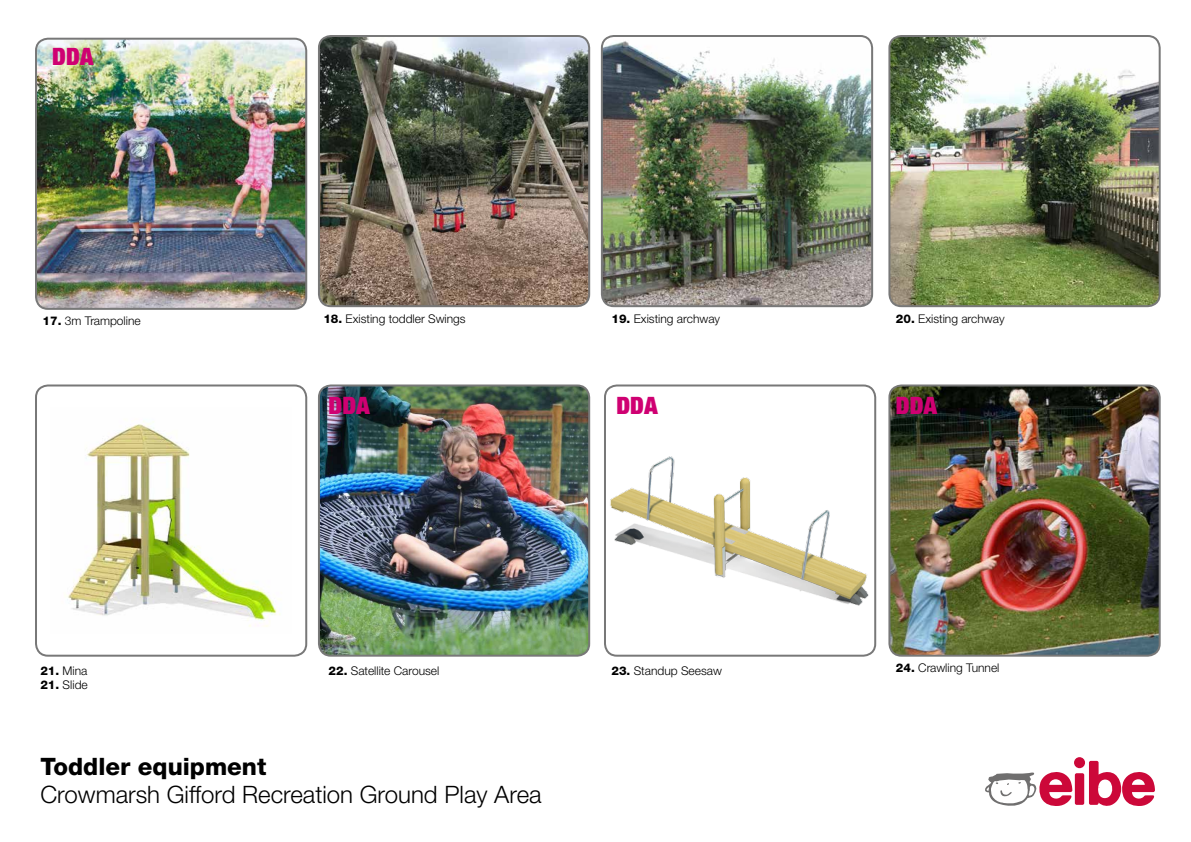
<style>
.page{position:relative;width:1191px;height:842px;background:#fff}
.page>*{position:absolute;margin:0;border:0;box-sizing:border-box;transform-origin:0 0}
.t1{font:300 24px "eibe Helvetica Neue";color:#000}
.t2{font:800 24px "eibe Helvetica Neue";color:#000}
.t3{font:900 condensed 24px "eibe Helvetica Neue";color:#cf0072}
.t4{font:300 12px "eibe Helvetica Neue";color:#000}
.s1{font-weight:800}
</style>
<div class="page">
<img style="left:67px;top:421px;width:213px;height:206px">
<div style="left:35px;top:384px;width:272px;height:273px;border:2px solid #787878;border-radius:12px"></div>
<img style="left:321px;top:387px;width:267px;height:267px">
<div style="left:318px;top:384px;width:272px;height:273px;border:2px solid #787878;border-radius:12px"></div>
<img style="left:610px;top:456px;width:259px;height:150px">
<div style="left:604px;top:384px;width:272px;height:273px;border:2px solid #787878;border-radius:12px"></div>
<img style="left:320px;top:36px;width:269px;height:270px">
<div style="left:318px;top:35px;width:272px;height:272px;border:2px solid #787878;border-radius:12px"></div>
<img style="left:603px;top:37px;width:269px;height:269px">
<div style="left:601px;top:35px;width:272px;height:272px;border:2px solid #787878;border-radius:12px"></div>
<img style="left:891px;top:386px;width:268px;height:269px">
<div style="left:888px;top:384px;width:272px;height:273px;border:2px solid #787878;border-radius:12px"></div>
<img style="left:891px;top:36px;width:268px;height:270px">
<div style="left:888px;top:35px;width:272px;height:272px;border:2px solid #787878;border-radius:12px"></div>
<div style="left:1074px;top:773px;width:10px;height:32px;background:#cc0839;border-radius:2px"></div>
<div style="left:1074px;top:757px;width:11px;height:11px;background:#cc0839;border-radius:50%"></div>
<svg style="left:1089px;top:761px;width:66px;height:45px"></svg>
<svg style="left:985px;top:772px;width:87px;height:34px"></svg>
<img style="left:36px;top:39px;width:270px;height:269px">
<div style="left:35px;top:38px;width:272px;height:272px;border:2px solid #787878;border-radius:12px"></div>
<h1 class="t3" style="left:52px;top:41px;width:43px">DDA</h1>
<p class="t4" style="left:323px;top:311px;width:144px"><span class="s1">18.</span> Existing toddler Swings</p>
<p class="t4" style="left:43px;top:314px;width:100px"><span class="s1">17.</span> 3m Trampoline</p>
<p class="t4" style="left:611px;top:311px;width:110px"><span class="s1">19.</span> Existing archway</p>
<p class="t4" style="left:896px;top:311px;width:110px"><span class="s1">20.</span> Existing archway</p>
<h1 class="t3" style="left:328px;top:389px;width:43px">DDA</h1>
<h1 class="t3" style="left:616px;top:389px;width:43px">DDA</h1>
<h1 class="t3" style="left:896px;top:389px;width:43px">DDA</h1>
<p class="t4" style="left:40px;top:663px;width:49px"><span class="s1">21.</span> Mina</p>
<p class="t4" style="left:40px;top:678px;width:49px"><span class="s1">21.</span> Slide</p>
<h1 class="t2" style="left:40px;top:752px;width:227px">Toddler equipment</h1>
<p class="t4" style="left:328px;top:663px;width:112px"><span class="s1">22.</span> Satellite Carousel</p>
<p class="t4" style="left:611px;top:663px;width:112px"><span class="s1">23.</span> Standup Seesaw</p>
<p class="t4" style="left:896px;top:661px;width:105px"><span class="s1">24.</span> Crawling Tunnel</p>
<h1 class="t1" style="left:40px;top:780px;width:502px">Crowmarsh Gifford Recreation Ground Play Area</h1>
</div>
